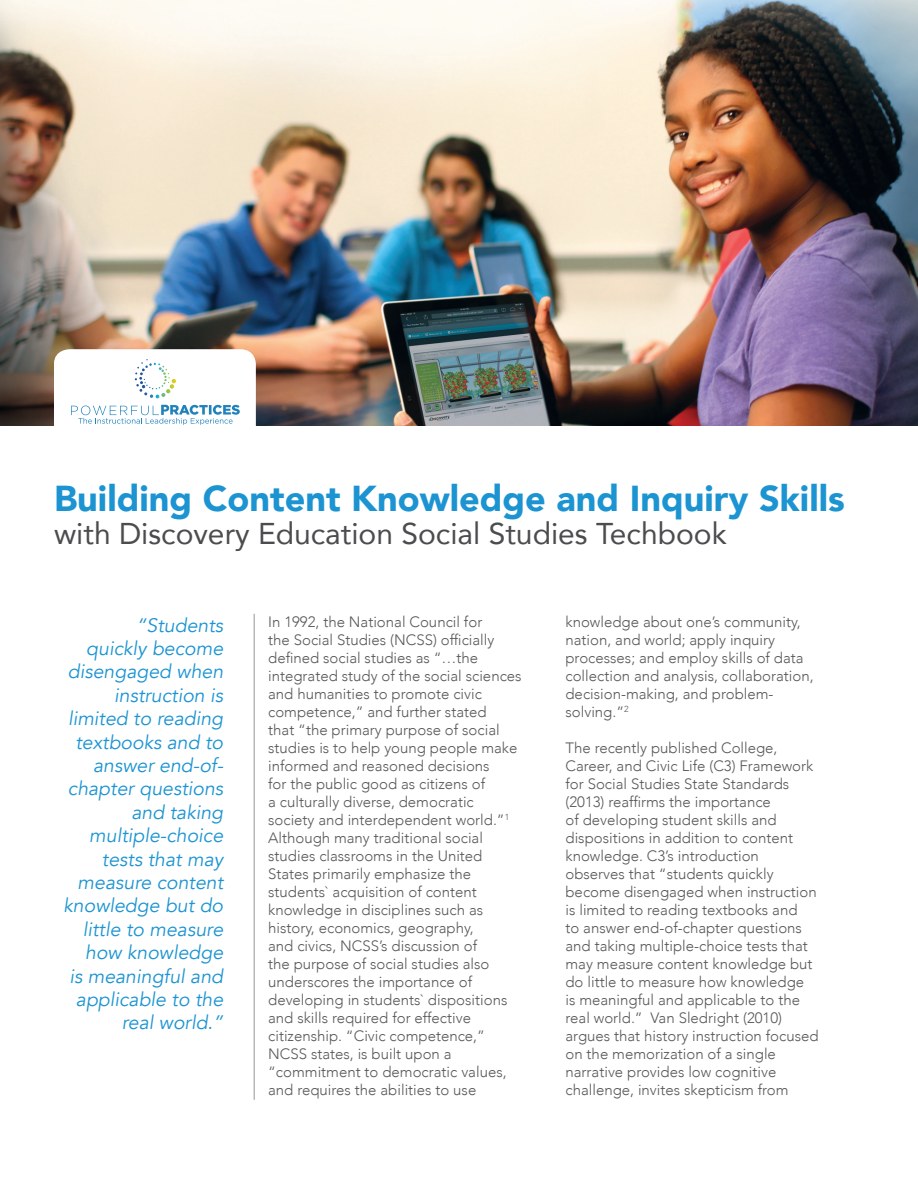
<style>
.page{position:relative;width:918px;height:1188px;background:#fff}
.page>*{position:absolute;margin:0;border:0;box-sizing:border-box;transform-origin:0 0}
.t1{font:900 36px "Avenir";color:#1c94d2}
.t2{font:30px "Avenir";color:#4b4c4d}
.t3{font:italic 19.5px/23.4px "Avenir";color:#1c94d2;text-align:right}
.t4{font:300 15px/18px "Avenir";color:#57585a}
</style>
<div class="page">
<img style="left:0;top:0;width:918px;height:425px">
<div style="left:54px;top:349px;width:202px;height:97px;background:#fff;border-radius:15px"></div>
<svg style="left:135px;top:359px;width:41px;height:25px"></svg>
<svg style="left:71px;top:405px;width:169px;height:20px"></svg>
<hr style="left:254px;top:614px;width:1px;height:486px;background:#939598">
<h1 class="t1" style="left:54px;top:468px;width:792px">Building Content Knowledge and Inquiry Skills</h1>
<h2 class="t2" style="left:54px;top:509px;width:674px">with Discovery Education Social Studies Techbook</h2>
<p class="t3" style="left:64px;top:613px;width:161px">“Students<br>quickly become disengaged when instruction is limited to reading textbooks and to answer end-of&shy;chapter questions and taking multiple-choice tests that may measure content knowledge but do little to measure how knowledge<br>is meaningful and applicable to the real world.”</p>
<p class="t4" style="left:268px;top:613px;width:255px">In 1992, the National Council for<br>the Social Studies (NCSS) officially defined social studies as “…the integrated study of the social sciences and humanities to promote civic competence,” and further stated<br>that “the primary purpose of social studies is to help young people make informed and reasoned decisions<br>for the public good as citizens of<br>a culturally diverse, democratic society and interdependent world.”<sup>1<br></sup>Although many traditional social studies classrooms in the United States primarily emphasize the students` acquisition of content knowledge in disciplines such as history, economics, geography,<br>and civics, NCSS’s discussion of<br>the purpose of social studies also underscores the importance of developing in students` dispositions and skills required for effective citizenship. “Civic competence,” NCSS states, is built upon a “commitment to democratic values, and requires the abilities to use</p>
<p class="t4" style="left:565px;top:613px;width:250px">knowledge about one’s community, nation, and world; apply inquiry processes; and employ skills of data collection and analysis, collaboration, decision-making, and problem&shy;solving.”<sup>2</sup></p>
<p class="t4" style="left:566px;top:739px;width:255px">The recently published College, Career, and Civic Life (C3) Framework for Social Studies State Standards (2013) reaffirms the importance<br>of developing student skills and dispositions in addition to content knowledge. C3’s introduction observes that “students quickly become disengaged when instruction is limited to reading textbooks and<br>to answer end-of-chapter questions and taking multiple-choice tests that may measure content knowledge but do little to measure how knowledge<br>is meaningful and applicable to the real world.” Van Sledright (2010) argues that history instruction focused on the memorization of a single narrative provides low cognitive challenge, invites skepticism from</p>
</div>
